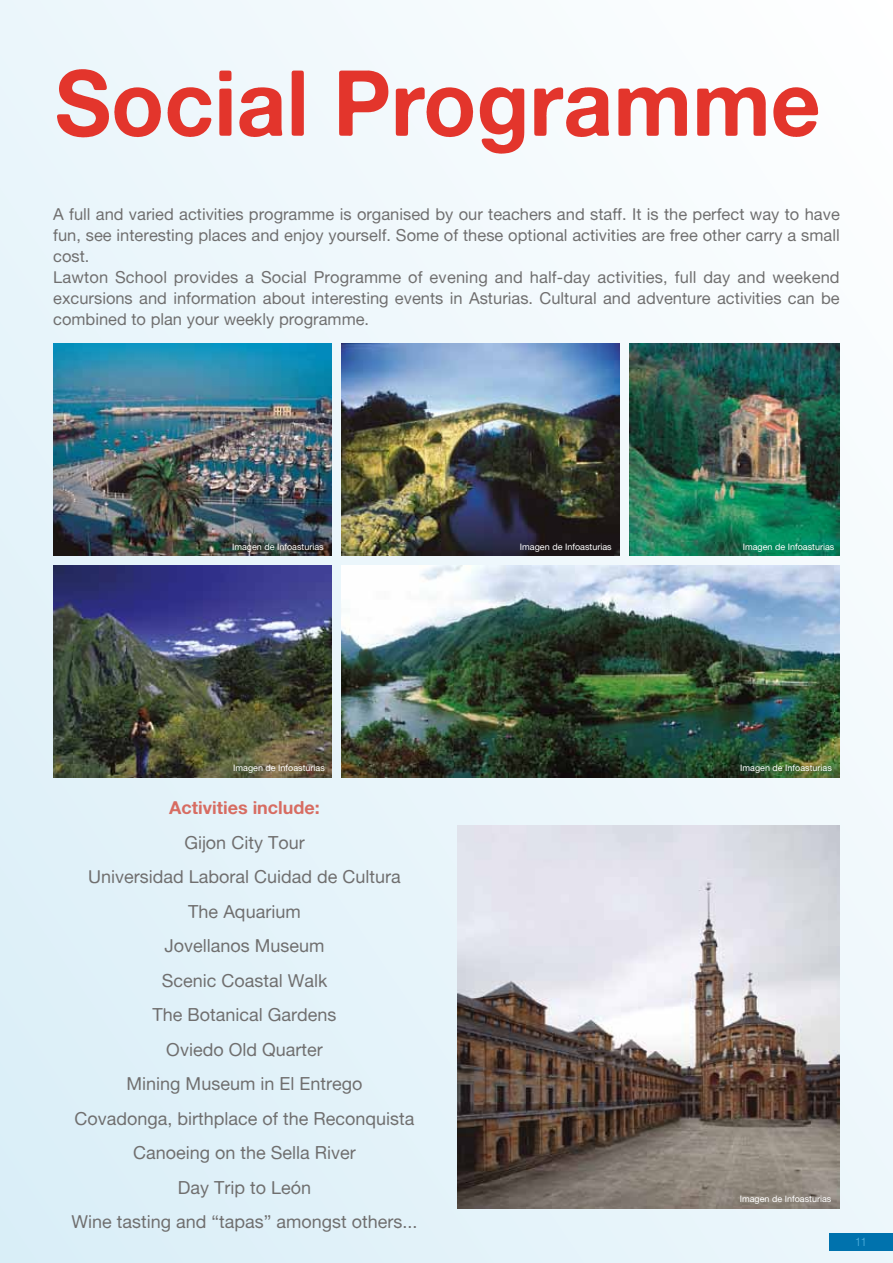
<style>
.page{position:relative;width:893px;height:1263px;background:#fff}
.page>*{position:absolute;margin:0;border:0;box-sizing:border-box;transform-origin:0 0}
.t1{font:91.5px "Alte Haas Grotesk Bold";color:#e3352c;scale:.95 1}
.t2{font:18px/34.5px "Alte Haas Grotesk";color:#706f6f;text-align:center}
.t3{font:18px "Alte Haas Grotesk Bold";color:#d76c62}
.t4{font:16.5px/21px "Alte Haas Grotesk";color:#706f6f}
.t5{font:300 condensed 11.7px "Helvetica Neue";color:#57b5e0}
.t6{font:9px "Alte Haas Grotesk";color:#fff}
</style>
<div class="page">
<div style="left:0;top:0;width:893px;height:1263px;background:linear-gradient(to right,#e1f1f9,#f9fcfe)"></div>
<div style="left:829px;top:1233px;width:64px;height:17px;background:#0072ad"></div>
<img style="left:457px;top:826px;width:383px;height:383px">
<img style="left:629px;top:343px;width:211px;height:213px">
<img style="left:341px;top:343px;width:278px;height:213px">
<img style="left:53px;top:343px;width:279px;height:213px">
<img style="left:341px;top:565px;width:499px;height:213px">
<img style="left:53px;top:565px;width:279px;height:213px">
<h1 class="t1" style="left:55px;top:47px;width:808px">Social Programme</h1>
<p class="t4" style="left:53px;top:203px;width:788px">A full and varied activities programme is organised by our teachers and staff. It is the perfect way to have fun, see interesting places and enjoy yourself. Some of these optional activities are free other carry a small cost.<br>Lawton School provides a Social Programme of evening and half-day activities, full day and weekend excursions and information about interesting events in Asturias. Cultural and adventure activities can be combined to plan your weekly programme.</p>
<p class="t6" style="left:232px;top:542px;width:93px">Imagen de Infoasturias</p>
<p class="t6" style="left:520px;top:542px;width:93px">Imagen de Infoasturias</p>
<p class="t6" style="left:743px;top:542px;width:93px">Imagen de Infoasturias</p>
<p class="t6" style="left:233px;top:762px;width:93px">Imagen de Infoasturias</p>
<p class="t6" style="left:740px;top:762px;width:93px">Imagen de Infoasturias</p>
<p class="t3" style="left:169px;top:797px;width:152px">Activities include:</p>
<p class="t2" style="left:71px;top:825px;width:348px">Gijon City Tour<br>Universidad Laboral Cuidad de Cultura<br>The Aquarium<br>Jovellanos Museum<br>Scenic Coastal Walk<br>The Botanical Gardens<br>Oviedo Old Quarter<br>Mining Museum in El Entrego<br>Covadonga, birthplace of the Reconquista<br>Canoeing on the Sella River<br>Day Trip to León<br>Wine tasting and “tapas” amongst others...</p>
<p class="t6" style="left:740px;top:1193px;width:93px">Imagen de Infoasturias</p>
<p class="t5" style="left:855px;top:1235px;width:13px">11</p>
</div>
